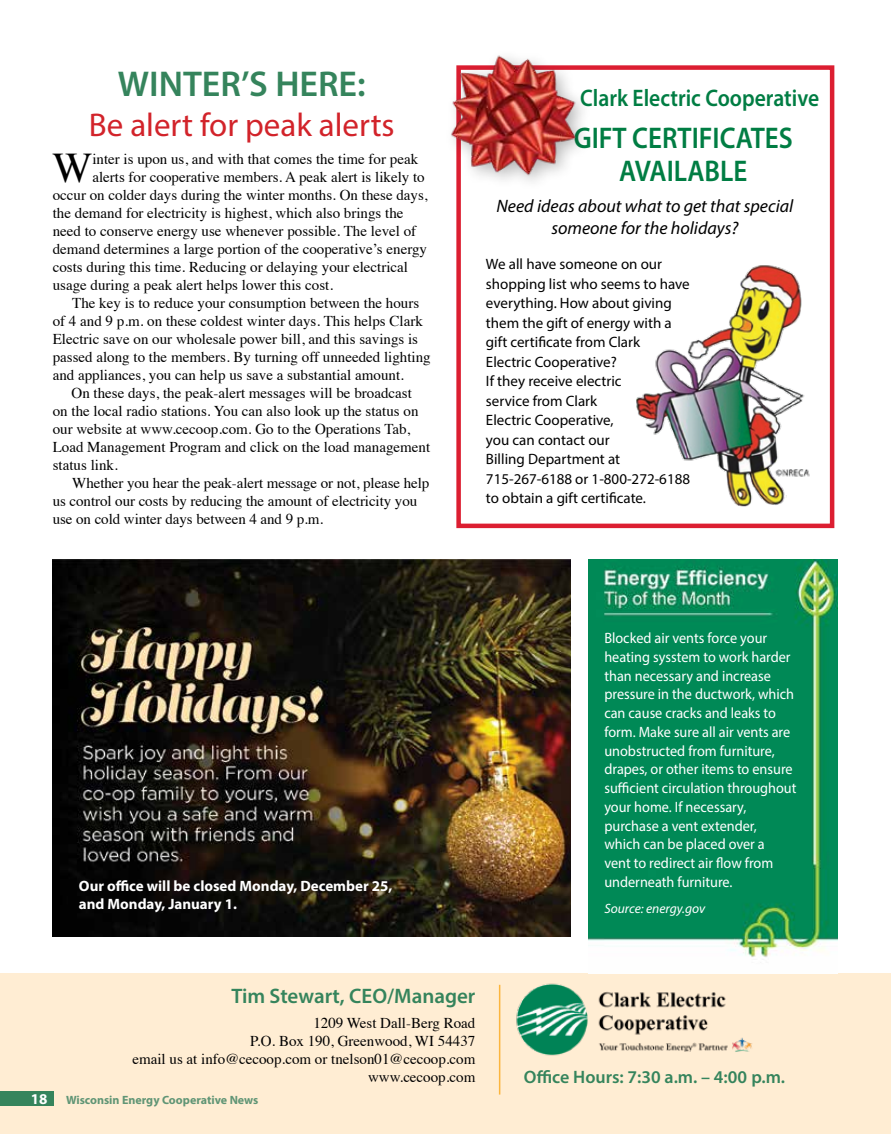
<style>
.page{position:relative;width:891px;height:1134px;background:#fff}
.page>*{position:absolute;margin:0;border:0;box-sizing:border-box;transform-origin:0 0}
.t1{font:42.15px "Times";color:#000}
.t2{font:600 36px "Myriad Pro";color:#35845c}
.t3{font:33px "Myriad Pro";color:#d2232a}
.t4{font:600 30px/33px "Myriad Pro";color:#007d43;text-align:center;scale:.9 1}
.t5{font:600 24px "Myriad Pro";color:#007d43;scale:.9 1}
.t6{font:600 21px "Myriad Pro";color:#35845c}
.t7{font:italic 18px/21.6px "Myriad Pro";color:#000;text-align:center}
.t8{font:600 18px "Myriad Pro";color:#35845c}
.t9{font:15px/18px "Times";color:#000;text-align:right}
.t10{font:15px/18.8px "Myriad Pro";color:#fff;scale:.95 1}
.t11{font:15px/19.5px "Myriad Pro";color:#000}
.t12{font:700 15px/18px "Myriad Pro";color:#fff}
.t13{font:italic 13.5px "Myriad Pro";color:#fff}
.t14{font:700 12px "Myriad Pro";color:#609575}
.s1{font-size:15px;color:#fff}
</style>
<div class="page">
<div style="left:0;top:973px;width:891px;height:161px;background:#ffedd3"></div>
<hr style="left:499px;top:985px;width:1px;height:110px;background:#fcb53d">
<img style="left:516px;top:973px;width:281px;height:83px">
<div style="left:0;top:1091px;width:54px;height:14px;background:#35845c"></div>
<img style="left:636px;top:265px;width:174px;height:242px">
<div style="left:456px;top:65px;width:378px;height:463px;border:4px solid #dc1e31"></div>
<div style="left:443px;top:48px;width:150px;height:144px;background:#fff"></div>
<img style="left:451px;top:55px;width:132px;height:127px">
<img style="left:53px;top:559px;width:517px;height:378px">
<img style="left:589px;top:559px;width:248px;height:398px">
<h2 class="t2" style="left:118px;top:61px;width:249px">WINTER’S HERE:</h2>
<h3 class="t3" style="left:89px;top:104px;width:307px">Be alert for peak alerts</h3>
<h1 class="t1" style="left:53px;top:128px;width:41px">W</h1>
<p class="t9" style="left:92px;top:148px;width:327px">inter is upon us, and with that comes the time for peak</p>
<p class="t9" style="left:92px;top:166px;width:334px">alerts for cooperative members. A peak alert is likely to</p>
<p class="t9" style="left:53px;top:184px;width:376px">occur on colder days during the winter months. On these days,</p>
<p class="t9" style="left:53px;top:202px;width:352px">the demand for electricity is highest, which also brings the</p>
<p class="t9" style="left:53px;top:220px;width:365px">need to conserve energy use whenever possible. The level of</p>
<p class="t9" style="left:53px;top:238px;width:376px">demand determines a large portion of the cooperative’s energy</p>
<p class="t9" style="left:53px;top:256px;width:357px">costs during this time. Reducing or delaying your electrical</p>
<p class="t9" style="left:53px;top:274px;width:282px">usage during a peak alert helps lower this cost.</p>
<p class="t9" style="left:72px;top:292px;width:349px">The key is to reduce your consumption between the hours</p>
<p class="t9" style="left:53px;top:310px;width:372px">of 4 and 9 p.m. on these coldest winter days. This helps Clark</p>
<p class="t9" style="left:53px;top:328px;width:367px">Electric save on our wholesale power bill, and this savings is</p>
<p class="t9" style="left:53px;top:346px;width:380px">passed along to the members. By turning off unneeded lighting</p>
<p class="t9" style="left:53px;top:364px;width:353px">and appliances, you can help us save a substantial amount.</p>
<p class="t9" style="left:72px;top:382px;width:342px">On these days, the peak-alert messages will be broadcast</p>
<p class="t9" style="left:53px;top:400px;width:367px">on the local radio stations. You can also look up the status on</p>
<p class="t9" style="left:53px;top:418px;width:359px">our website at www.cecoop.com. Go to the Operations Tab,</p>
<p class="t9" style="left:53px;top:436px;width:379px">Load Management Program and click on the load management</p>
<p class="t9" style="left:53px;top:454px;width:67px">status link.</p>
<p class="t9" style="left:72px;top:472px;width:359px">Whether you hear the peak-alert message or not, please help</p>
<p class="t9" style="left:53px;top:490px;width:366px">us control our costs by reducing the amount of electricity you</p>
<p class="t9" style="left:53px;top:508px;width:272px">use on cold winter days between 4 and 9 p.m.</p>
<h3 class="t5" style="left:580px;top:83px;width:267px">Clark Electric Cooperative</h3>
<h3 class="t4" style="left:574px;top:121px;width:245px">GIFT CERTIFICATES<br>AVAILABLE</h3>
<p class="t7" style="left:497px;top:195px;width:298px">Need ideas about what to get that special someone for the holidays?</p>
<p class="t11" style="left:486px;top:254px;width:206px">We all have someone on our shopping list who seems to have everything. How about giving them the gift of energy with a gift certificate from Clark<br>Electric Cooperative?<br>If they receive electric<br>service from Clark<br>Electric Cooperative,<br>you can contact our<br>Billing Department at<br>715-267-6188 or 1-800-272-6188 to obtain a gift certificate.</p>
<p class="t12" style="left:79px;top:877px;width:315px">Our office will be closed Monday, December 25, and Monday, January 1.</p>
<h3 class="t6" style="left:231px;top:982px;width:245px">Tim Stewart, CEO/Manager</h3>
<p class="t9" style="left:132px;top:1012px;width:344px">1209 West Dall-Berg Road<br>P.O. Box 190, Greenwood, WI 54437<br>email us at info@cecoop.com or tnelson01@cecoop.com www.cecoop.com</p>
<p class="t14" style="left:31px;top:1092px;width:229px"><span class="s1">18</span> Wisconsin Energy Cooperative News</p>
<p class="t10" style="left:604px;top:628px;width:204px">Blocked air vents force your heating sysstem to work harder than necessary and increase pressure in the ductwork, which can cause cracks and leaks to form. Make sure all air vents are unobstructed from furniture, drapes, or other items to ensure sufficient circulation throughout your home. If necessary, purchase a vent extender, which can be placed over a<br>vent to redirect air flow from underneath furniture.</p>
<p class="t13" style="left:604px;top:900px;width:102px">Source: energy.gov</p>
<p class="t8" style="left:524px;top:1065px;width:263px">Office Hours: 7:30 a.m. – 4:00 p.m.</p>
</div>
